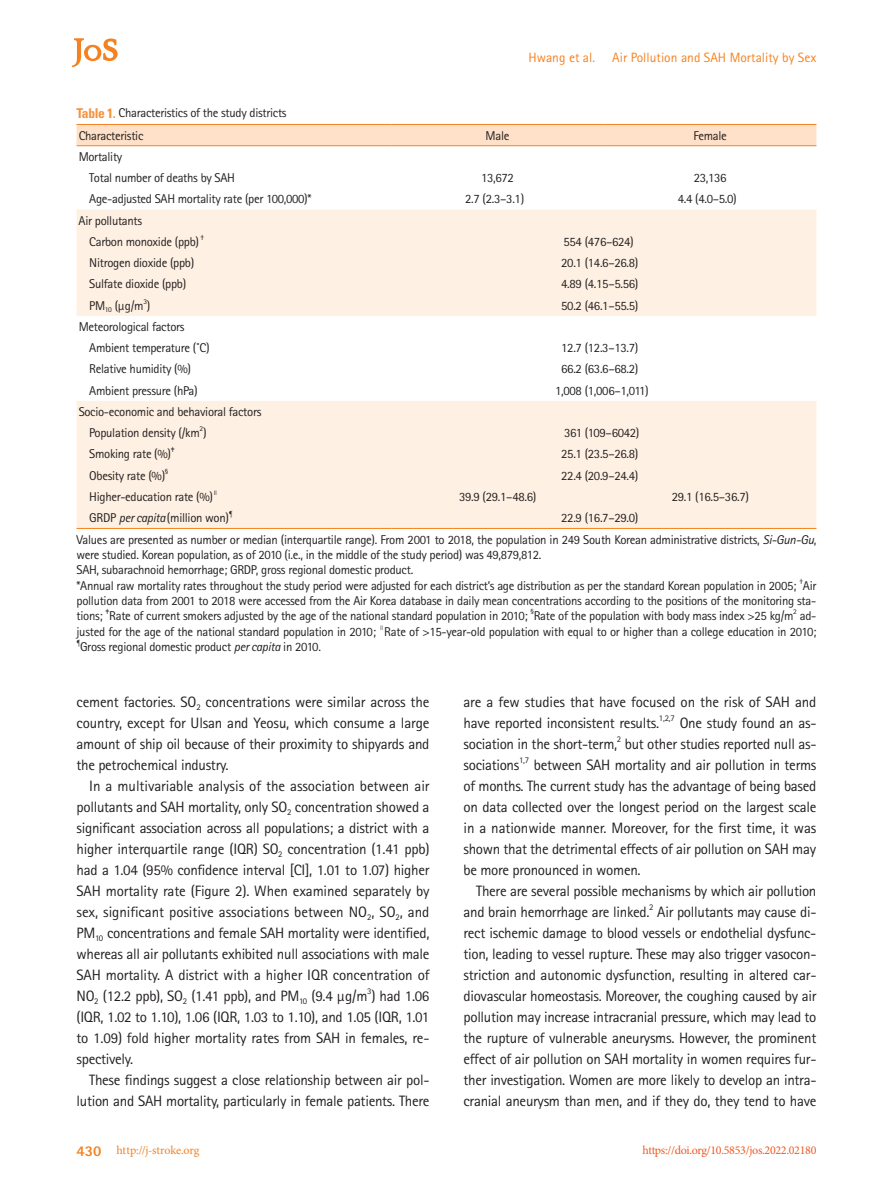
<style>
.page{position:relative;width:893px;height:1191px;background:#fff}
.page>*{position:absolute;margin:0;border:0;box-sizing:border-box;transform-origin:0 0}
.t1{font:15px/21px "Rotis Sans Serif Std";letter-spacing:-.02em;color:#231f20;text-align:justify}
.t2{font:13.5px "Rotis Sans Serif Std";color:#f58220}
.t3{font:12.75px/21.3px "Rotis Sans Serif Std";letter-spacing:-.025em;color:#231f20}
.t4{font:12px "Minion Pro";letter-spacing:-.025em;color:#f15921}
.t5{font:12px "Minion Pro";letter-spacing:-.015em;color:#f58220}
.t6{font:8.7px "Rotis Sans Serif Std";color:#231f20}
.t7{font:7.5px "Rotis Sans Serif Std";color:#231f20}
.t8{font:7.5px "Malgun Gothic";color:#231f20}
.t9{font:300 7.5px "Malgun Gothic";color:#231f20}
.s1{font-family:"Univers LT Std";font-weight:700;font-stretch:condensed;font-size:13.5px;color:#f6923c}
.s2{font-style:italic}
.s3{font-family:"Rotis Sans Serif Std";font-weight:800;font-size:15px}
</style>
<div class="page">
<svg style="left:72px;top:38px;width:46px;height:29px"></svg>
<div style="left:77px;top:125px;width:739px;height:20px;background:#fee1c8"></div>
<svg style="left:77px;top:209px;width:739px;height:319px;fill:#fef0e2"></svg>
<hr style="left:77px;top:124px;width:314px;height:1px;background:#f58220">
<hr style="left:391px;top:124px;width:213px;height:1px;background:#f58220">
<hr style="left:604px;top:124px;width:212px;height:1px;background:#f58220">
<hr style="left:77px;top:145px;width:314px;height:1px;background:#f58220">
<hr style="left:391px;top:145px;width:213px;height:1px;background:#f58220">
<hr style="left:604px;top:145px;width:212px;height:1px;background:#f58220">
<hr style="left:77px;top:528px;width:314px;height:1px;background:#f58220">
<hr style="left:391px;top:528px;width:213px;height:1px;background:#f58220">
<hr style="left:604px;top:528px;width:212px;height:1px;background:#f58220">
<p class="t3" style="left:77px;top:102px;width:212px;line-height:22px"><span class="s1">Table 1.</span> Characteristics of the study districts<br>Characteristic</p>
<p class="t3" style="left:89px;top:146px;width:147px;text-indent:-11px">Mortality<br>Total number of deaths by SAH</p>
<p class="t2" style="left:528px;top:50px;width:68px">Hwang et al.</p>
<p class="t2" style="left:612px;top:50px;width:206px">Air Pollution and SAH Mortality by Sex</p>
<p class="t3" style="left:486px;top:124px;width:25px">Male</p>
<p class="t3" style="left:693px;top:124px;width:35px">Female</p>
<p class="t3" style="left:481px;top:167px;width:34px">13,672</p>
<p class="t3" style="left:694px;top:167px;width:34px">23,136</p>
<p class="t3" style="left:89px;top:188px;width:224px">Age-adjusted SAH mortality rate (per 100,000)*</p>
<p class="t3" style="left:465px;top:188px;width:60px">2.7 (2.3–3.1)</p>
<p class="t3" style="left:678px;top:188px;width:60px">4.4 (4.0–5.0)</p>
<p class="t3" style="left:89px;top:209px;width:111px;text-indent:-11px">Air pollutants<br>Carbon monoxide (ppb)</p>
<p class="t7" style="left:200px;top:233px;width:5px">†</p>
<p class="t3" style="left:563px;top:231px;width:72px">554 (476–624)</p>
<p class="t3" style="left:89px;top:252px;width:106px">Nitrogen dioxide (ppb)</p>
<p class="t3" style="left:561px;top:252px;width:79px">20.1 (14.6–26.8)</p>
<p class="t3" style="left:89px;top:273px;width:98px">Sulfate dioxide (ppb)</p>
<p class="t3" style="left:561px;top:273px;width:79px">4.89 (4.15–5.56)</p>
<p class="t3" style="left:89px;top:294px;width:63px">PM<sub>10</sub> (µg/m )</p>
<p class="t7" style="left:143px;top:296px;width:5px">3</p>
<p class="t3" style="left:561px;top:294px;width:79px">50.2 (46.1–55.5)</p>
<p class="t3" style="left:89px;top:316px;width:122px;text-indent:-11px">Meteorological factors<br>Ambient temperature (˚C)</p>
<p class="t3" style="left:561px;top:337px;width:79px">12.7 (12.3–13.7)</p>
<p class="t3" style="left:89px;top:358px;width:103px">Relative humidity (%)</p>
<p class="t3" style="left:561px;top:358px;width:79px">66.2 (63.6–68.2)</p>
<p class="t3" style="left:89px;top:379px;width:110px">Ambient pressure (hPa)</p>
<p class="t3" style="left:555px;top:379px;width:95px">1,008 (1,006–1,011)</p>
<p class="t3" style="left:89px;top:401px;width:174px;text-indent:-11px">Socio-economic and behavioral factors<br>Population density (/km )</p>
<p class="t7" style="left:200px;top:424px;width:5px">2</p>
<p class="t3" style="left:564px;top:422px;width:77px">361 (109–6042)</p>
<p class="t3" style="left:89px;top:443px;width:83px">Smoking rate (%)</p>
<p class="t7" style="left:171px;top:445px;width:5px">‡</p>
<p class="t3" style="left:561px;top:443px;width:79px">25.1 (23.5–26.8)</p>
<p class="t3" style="left:89px;top:464px;width:77px">Obesity rate (%)</p>
<p class="t7" style="left:165px;top:466px;width:5px">§</p>
<p class="t3" style="left:561px;top:464px;width:79px">22.4 (20.9–24.4)</p>
<p class="t3" style="left:89px;top:486px;width:125px">Higher-education rate (%)</p>
<p class="t8" style="left:213px;top:487px;width:7px">∥</p>
<p class="t3" style="left:459px;top:486px;width:79px">39.9 (29.1–48.6)</p>
<p class="t3" style="left:672px;top:486px;width:79px">29.1 (16.5–36.7)</p>
<p class="t3" style="left:89px;top:507px;width:141px">GRDP <span class="s2">per capita</span>(million won)</p>
<p class="t7" style="left:229px;top:509px;width:5px">¶</p>
<p class="t3" style="left:77px;top:507px;width:741px;text-indent:485px">22.9 (16.7–29.0)<br>Values are presented as number or median (interquartile range). From 2001 to 2018, the population in 249 South Korean administrative districts, <span class="s2">Si-Gun-Gu</span>,</p>
<p class="t3" style="left:77px;top:547px;width:721px;line-height:15.3px">were studied. Korean population, as of 2010 (i.e., in the middle of the study period) was 49,879,812.<br>SAH, subarachnoid hemorrhage; GRDP, gross regional domestic product.<br>*Annual raw mortality rates throughout the study period were adjusted for each district’s age distribution as per the standard Korean population in 2005;</p>
<p class="t7" style="left:799px;top:577px;width:5px">†</p>
<p class="t3" style="left:77px;top:578px;width:741px;line-height:15.3px;text-align:justify;text-indent:726px">Air pollution data from 2001 to 2018 were accessed from the Air Korea database in daily mean concentrations according to the positions of the monitoring sta&shy;tions;</p>
<p class="t7" style="left:106px;top:607px;width:5px">‡</p>
<p class="t3" style="left:109px;top:605px;width:420px">Rate of current smokers adjusted by the age of the national standard population in 2010;</p>
<p class="t7" style="left:530px;top:607px;width:5px">§</p>
<p class="t3" style="left:534px;top:605px;width:261px">Rate of the population with body mass index &gt;25 kg/m</p>
<p class="t7" style="left:793px;top:607px;width:5px">2</p>
<p class="t3" style="left:800px;top:605px;width:18px">ad-</p>
<p class="t3" style="left:77px;top:620px;width:301px">justed for the age of the national standard population in 2010;</p>
<p class="t9" style="left:379px;top:623px;width:7px">∥</p>
<p class="t3" style="left:384px;top:620px;width:434px">Rate of &gt;15-year-old population with equal to or higher than a college education in 2010;</p>
<p class="t7" style="left:77px;top:638px;width:5px">¶</p>
<p class="t3" style="left:80px;top:636px;width:242px">Gross regional domestic product <span class="s2">per capita</span> in 2010.</p>
<p class="t1" style="left:77px;top:691px;width:354px">cement factories. SO<sub>2</sub> concentrations were similar across the country, except for Ulsan and Yeosu, which consume a large amount of ship oil because of their proximity to shipyards and the petrochemical industry.</p>
<p class="t1" style="left:77px;top:775px;width:355px;text-indent:13px">In a multivariable analysis of the association between air pollutants and SAH mortality, only SO<sub>2</sub> concentration showed a significant association across all populations; a district with a higher interquartile range (IQR) SO<sub>2</sub> concentration (1.41 ppb) had a 1.04 (95% confidence interval [CI], 1.01 to 1.07) higher SAH mortality rate (Figure 2). When examined separately by sex, significant positive associations between NO<sub>2</sub>, SO<sub>2</sub>, and PM<sub>10</sub> concentrations and female SAH mortality were identified, whereas all air pollutants exhibited null associations with male SAH mortality. A district with a higher IQR concentration of NO<sub>2</sub> (12.2 ppb), SO<sub>2</sub> (1.41 ppb), and PM<sub>10</sub> (9.4 μg/m ) had 1.06</p>
<p class="t6" style="left:367px;top:986px;width:6px">3</p>
<p class="t1" style="left:77px;top:1006px;width:354px">(IQR, 1.02 to 1.10), 1.06 (IQR, 1.03 to 1.10), and 1.05 (IQR, 1.01 to 1.09) fold higher mortality rates from SAH in females, re&shy;spectively.</p>
<p class="t1" style="left:77px;top:1069px;width:354px;text-align:right">These findings suggest a close relationship between air pol&shy;lution and SAH mortality, particularly in female patients. There</p>
<p class="t1" style="left:463px;top:691px;width:354px">are a few studies that have focused on the risk of SAH and have reported inconsistent results.</p>
<p class="t6" style="left:659px;top:713px;width:18px">1,2,7</p>
<p class="t1" style="left:680px;top:712px;width:138px">One study found an as-</p>
<p class="t1" style="left:463px;top:733px;width:155px">sociation in the short-term,</p>
<p class="t6" style="left:617px;top:734px;width:6px">2</p>
<p class="t1" style="left:625px;top:733px;width:193px">but other studies reported null as-</p>
<p class="t1" style="left:463px;top:754px;width:57px">sociations</p>
<p class="t6" style="left:519px;top:755px;width:12px">1,7</p>
<p class="t1" style="left:463px;top:754px;width:354px;text-indent:70px">between SAH mortality and air pollution in terms of months. The current study has the advantage of being based on data collected over the longest period on the largest scale in a nationwide manner. Moreover, for the first time, it was shown that the detrimental effects of air pollution on SAH may be more pronounced in women.</p>
<p class="t1" style="left:463px;top:880px;width:354px;text-indent:13px">There are several possible mechanisms by which air pollution and brain hemorrhage are linked.</p>
<p class="t6" style="left:649px;top:902px;width:6px">2</p>
<p class="t1" style="left:463px;top:901px;width:354px;text-indent:194px">Air pollutants may cause di&shy;rect ischemic damage to blood vessels or endothelial dysfunc&shy;tion, leading to vessel rupture. These may also trigger vasocon&shy;striction and autonomic dysfunction, resulting in altered car&shy;diovascular homeostasis. Moreover, the coughing caused by air pollution may increase intracranial pressure, which may lead to the rupture of vulnerable aneurysms. However, the prominent effect of air pollution on SAH mortality in women requires fur&shy;ther investigation. Women are more likely to develop an intra&shy;cranial aneurysm than men, and if they do, they tend to have</p>
<p class="t5" style="left:77px;top:1142px;width:124px"><span class="s3">430</span> http://j-stroke.org</p>
<p class="t4" style="left:643px;top:1142px;width:175px">https://doi.org/10.5853/jos.2022.02180</p>
</div>
